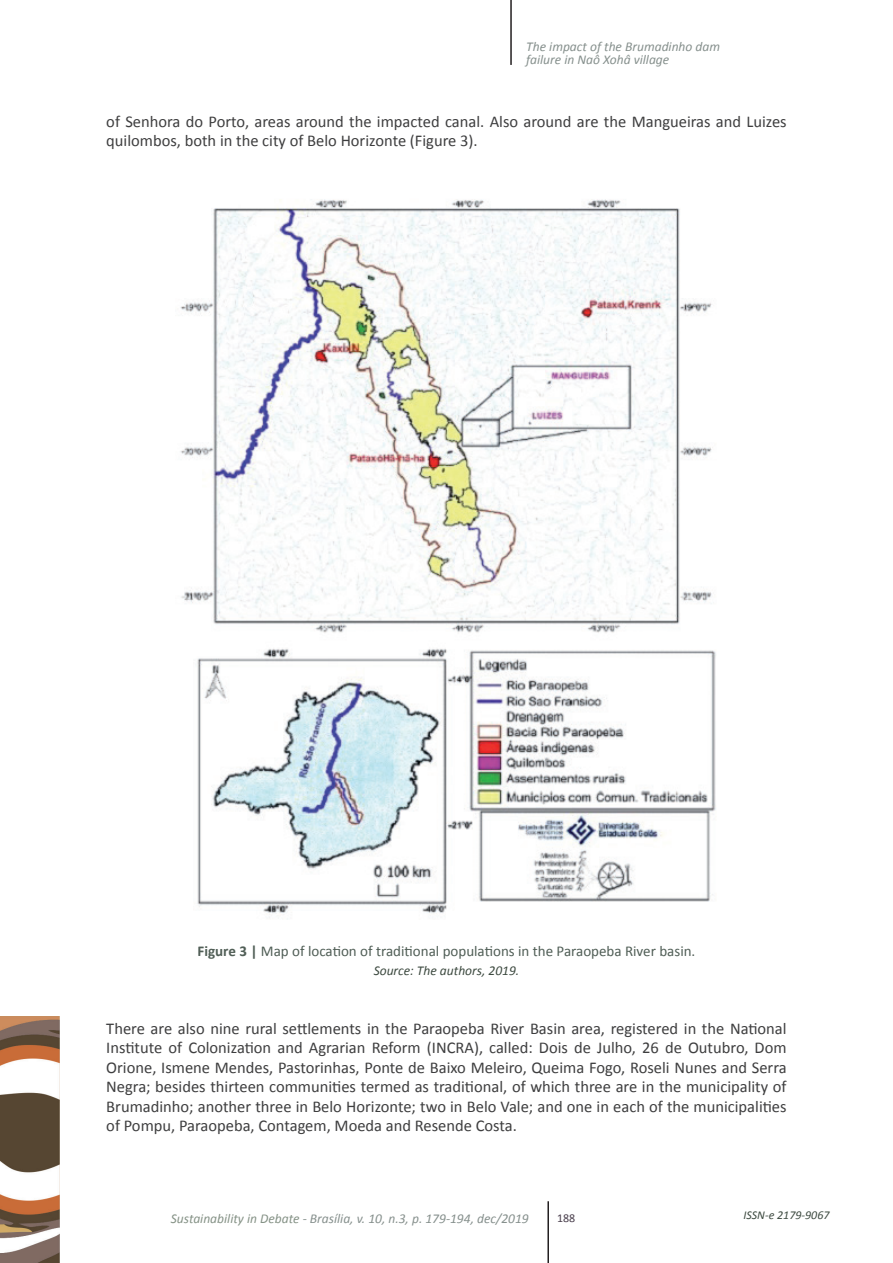
<style>
.page{position:relative;width:893px;height:1263px;background:#fff}
.page>*{position:absolute;margin:0;border:0;box-sizing:border-box;transform-origin:0 0}
.t1{font:16.5px/19.5px "Calibri";color:#3e3e3f}
.t2{font:15px "Calibri";color:#505e56}
.t3{font:italic 13.5px/13.5px "Calibri";color:#86908d}
.t4{font:italic 13.5px "Calibri";color:#3d4a40}
.t5{font:italic 12px "Calibri";color:#3d4a40}
.t6{font:12px "Calibri";color:#483d4b}
.s1{font-weight:700}
.s2{color:#859286}
</style>
<div class="page">
<hr style="left:510px;top:0;width:2px;height:65px;background:#231f20">
<img style="left:0;top:1016px;width:60px;height:247px">
<hr style="left:547px;top:1201px;width:2px;height:62px;background:#231f20">
<img style="left:180px;top:199px;width:536px;height:719px">
<p class="t3" style="left:526px;top:39px;width:195px">The impact of the Brumadinho dam failure in Naô Xohâ village</p>
<p class="t1" style="left:106px;top:111px;width:682px">of Senhora do Porto, areas around the impacted canal. Also around are the Mangueiras and Luizes quilombos, both in the city of Belo Horizonte (Figure 3).</p>
<p class="t2" style="left:198px;top:941px;width:499px"><span class="s1">Figure 3 |</span> Map of location of traditional populations in the Paraopeba River basin.</p>
<p class="t4" style="left:374px;top:961px;width:147px">Source: The authors, 2019.</p>
<p class="t1" style="left:106px;top:1017px;width:682px;text-align:justify">There are also nine rural settlements in the Paraopeba River Basin area, registered in the National Institute of Colonization and Agrarian Reform (INCRA), called: Dois de Julho, 26 de Outubro, Dom Orione, Ismene Mendes, Pastorinhas, Ponte de Baixo Meleiro, Queima Fogo, Roseli Nunes and Serra Negra; besides thirteen communities termed as traditional, of which three are in the municipality of Brumadinho; another three in Belo Horizonte; two in Belo Vale; and one in each of the municipalities of Pompu, Paraopeba, Contagem, Moeda and Resende Costa.</p>
<p class="t3" style="left:171px;top:1211px;width:359px"><span class="s2">Sustainability in Debate</span> - Brasília, v. 10, n.3, p. 179-194, dec/2019</p>
<p class="t5" style="left:743px;top:1206px;width:88px">ISSN-e 2179-9067</p>
<p class="t6" style="left:557px;top:1210px;width:20px">188</p>
</div>
